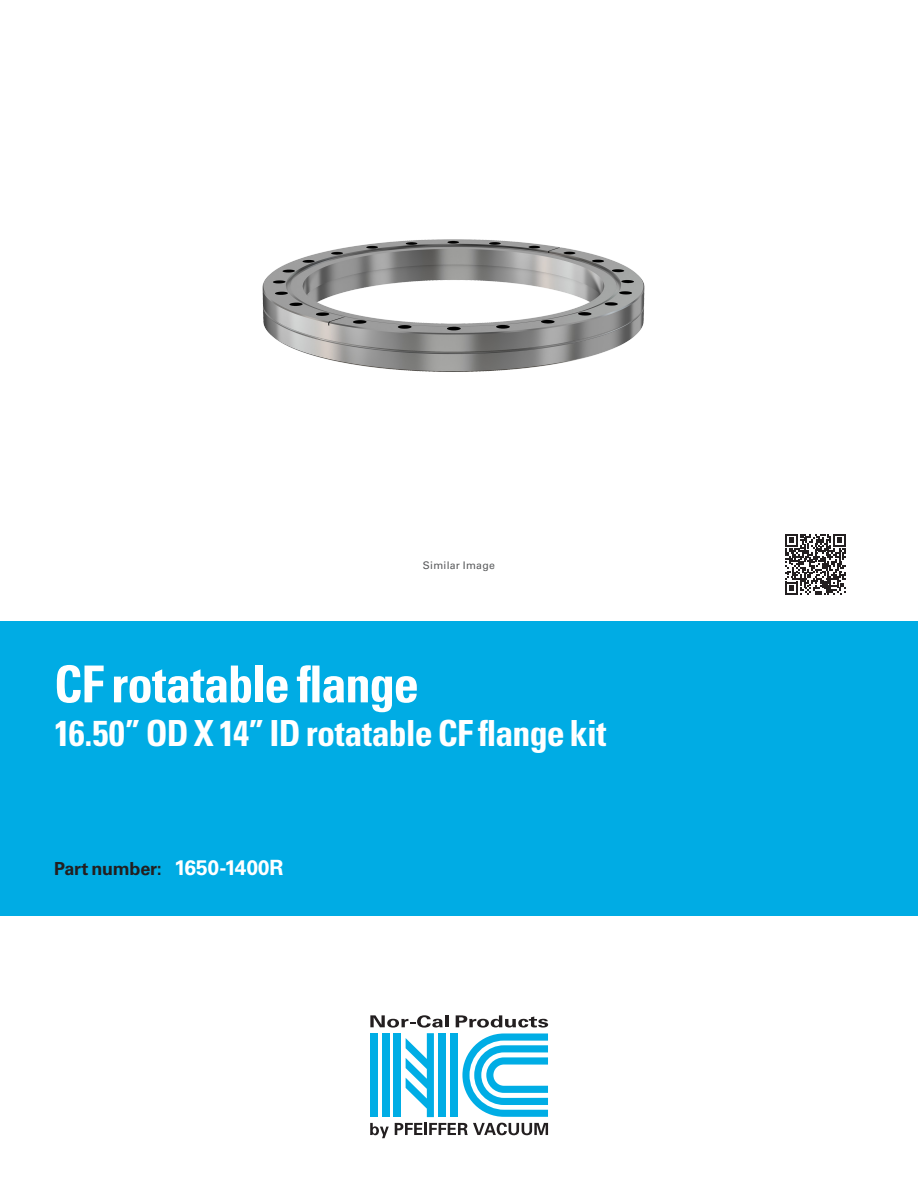
<style>
.page{position:relative;width:918px;height:1188px;background:#fff}
.page>*{position:absolute;margin:0;border:0;box-sizing:border-box;transform-origin:0 0}
.Cover_Page_-__Produc{font:700 condensed 51px "Univers LT Std";letter-spacing:-.02em;color:#fff}
.Cover_Page_-__Produc-2{font:700 condensed 36px "Univers LT Std";letter-spacing:-.02em;color:#fff}
.Column_C_-_Part_numb{font:700 21px "Univers LT Std";letter-spacing:-.01em;color:#fff}
.Part_number_-_Black{font:700 18px "Univers LT Std";letter-spacing:-.015em;color:#231f20}
.fine_Grey_print_7_pt{font:10.5px "Univers LT Std";letter-spacing:.025em;color:#58595b}
</style>
<div class="page">
<div style="left:0;top:621px;width:918px;height:295px;background:#00ace4"></div>
<div style="left:439px;top:1033px;width:7px;height:84px;background:#00ade5"></div>
<div style="left:450px;top:1033px;width:8px;height:84px;background:#00ade5"></div>
<svg style="left:370px;top:1123px;width:19px;height:15px"></svg>
<svg style="left:395px;top:1123px;width:153px;height:12px"></svg>
<svg style="left:370px;top:1015px;width:73px;height:102px"></svg>
<hr style="left:445px;top:1015px;width:4px;height:12px;background:#231f20">
<svg style="left:456px;top:1015px;width:92px;height:102px"></svg>
<img style="left:262px;top:239px;width:383px;height:133px">
<svg style="left:785px;top:534px;width:61px;height:61px"></svg>
<p class="fine_Grey_print_7_pt" style="left:423px;top:559px;width:74px">Similar Image</p>
<p class="Cover_Page_-__Produc" style="left:54px;top:653px;width:367px">CF rotatable flange</p>
<p class="Cover_Page_-__Produc-2" style="left:54px;top:711px;width:554px">16.50” OD X 14” ID rotatable CF flange kit</p>
<p class="Part_number_-_Black" style="left:54px;top:858px;width:109px">Part number:</p>
<p class="Column_C_-_Part_numb" style="left:174px;top:855px;width:111px">1650-1400R</p>
</div>
